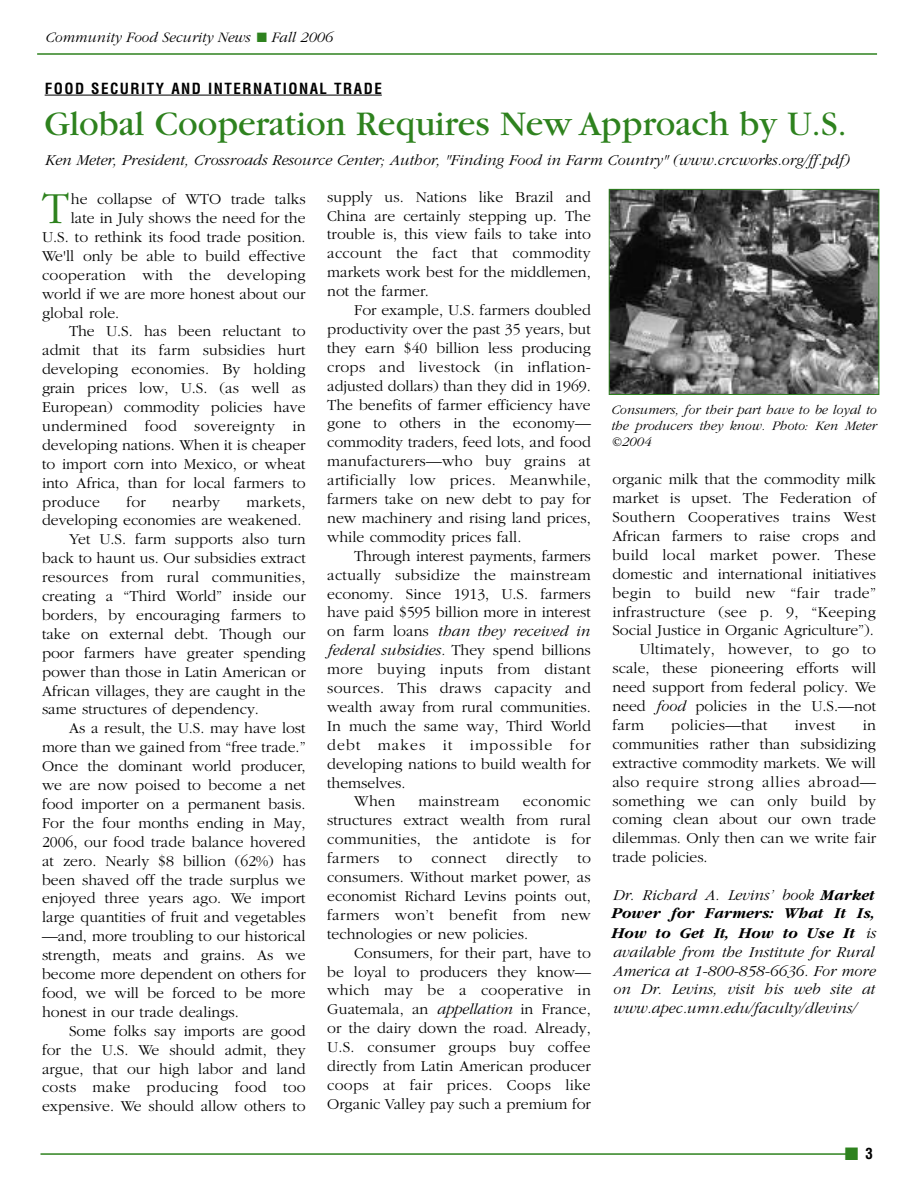
<style>
.page{position:relative;width:918px;height:1188px;background:#fff}
.page>*{position:absolute;margin:0;border:0;box-sizing:border-box;transform-origin:0 0}
.t1{font:300 46.05px "Garamond";color:#2e821e}
.t2{font:36px "Garamond";color:#2e821e}
.t3{font:300 15.75px/18.9px "Garamond";color:#000;text-align:justify}
.t4{font:300 15.75px "Garamond";letter-spacing:.02em;color:#000}
.t5{font:italic 300 15.75px/18.9px "Garamond";color:#000}
.t6{font:300 15.75px "Garamond";letter-spacing:.07em;color:#000}
.t7{font:700 condensed 15px "Helvetica";letter-spacing:.1em;color:#000}
.t8{font:italic 300 15px "Garamond";color:#000}
.t9{font:italic 300 13.5px/16.2px "Garamond";color:#000;text-align:justify}
.s1{color:#2e821e}
.s2{font-style:normal}
.s3{font-style:italic}
.s4{font-weight:700}
</style>
<div class="page">
<hr style="left:40px;top:1153px;width:810px;height:2px;background:#2e821e">
<hr style="left:37px;top:53px;width:840px;height:2px;background:#2e821e">
<img style="left:611px;top:191px;width:266px;height:202px">
<div style="left:609px;top:189px;width:270px;height:206px;border:1px solid #2e821e"></div>
<hr style="left:45px;top:95px;width:337px;height:1px;background:#000">
<p class="t8" style="left:45px;top:28px;width:289px">Community Food Security News <span class="s1">■</span> Fall 2006</p>
<p class="t7" style="left:45px;top:80px;width:339px">FOOD SECURITY AND INTERNATIONAL TRADE</p>
<h2 class="t2" style="left:44px;top:111px;width:804px">Global Cooperation Requires New Approach by U.S.</h2>
<p class="t5" style="left:44px;top:150px;width:806px">Ken Meter, President, Crossroads Resource Center; Author, "Finding Food in Farm Country" (www.crcworks.org/ff.pdf)</p>
<h1 class="t1" style="left:42px;top:180px;width:28px">T</h1>
<p class="t3" style="left:71px;top:189px;width:236px">he collapse of WTO trade talks</p>
<p class="t3" style="left:71px;top:208px;width:236px">late in July shows the need for the</p>
<p class="t3" style="left:42px;top:227px;width:265px">U.S. to rethink its food trade position.</p>
<p class="t3" style="left:42px;top:246px;width:265px">We'll only be able to build effective</p>
<p class="t4" style="left:42px;top:265px;width:265px">cooperation with the developing</p>
<p class="t3" style="left:42px;top:284px;width:265px">world if we are more honest about our</p>
<p class="t3" style="left:42px;top:303px;width:79px">global role.</p>
<p class="t3" style="left:69px;top:322px;width:238px">The U.S. has been reluctant to</p>
<p class="t3" style="left:42px;top:340px;width:265px">admit that its farm subsidies hurt</p>
<p class="t3" style="left:42px;top:359px;width:265px">developing economies. By holding</p>
<p class="t3" style="left:42px;top:378px;width:265px">grain prices low, U.S. (as well as</p>
<p class="t3" style="left:42px;top:397px;width:265px">European) commodity policies have</p>
<p class="t4" style="left:42px;top:416px;width:265px">undermined food sovereignty in</p>
<p class="t3" style="left:42px;top:435px;width:265px">developing nations. When it is cheaper</p>
<p class="t3" style="left:42px;top:454px;width:265px">to import corn into Mexico, or wheat</p>
<p class="t3" style="left:42px;top:473px;width:265px">into Africa, than for local farmers to</p>
<p class="t4" style="left:42px;top:492px;width:59px">produce</p>
<p class="t3" style="left:126px;top:492px;width:21px">for</p>
<p class="t3" style="left:172px;top:492px;width:49px">nearby</p>
<p class="t4" style="left:246px;top:492px;width:61px">markets,</p>
<p class="t3" style="left:42px;top:511px;width:261px">developing economies are weakened.</p>
<p class="t3" style="left:69px;top:529px;width:238px">Yet U.S. farm supports also turn</p>
<p class="t3" style="left:42px;top:548px;width:265px">back to haunt us. Our subsidies extract</p>
<p class="t4" style="left:42px;top:567px;width:265px">resources from rural communities,</p>
<p class="t3" style="left:42px;top:586px;width:265px">creating a “Third World” inside our</p>
<p class="t3" style="left:42px;top:605px;width:265px">borders, by encouraging farmers to</p>
<p class="t3" style="left:42px;top:624px;width:265px">take on external debt. Though our</p>
<p class="t3" style="left:42px;top:643px;width:265px">poor farmers have greater spending</p>
<p class="t3" style="left:42px;top:662px;width:265px">power than those in Latin American or</p>
<p class="t3" style="left:42px;top:681px;width:265px">African villages, they are caught in the</p>
<p class="t3" style="left:42px;top:700px;width:218px">same structures of dependency.</p>
<p class="t3" style="left:69px;top:718px;width:238px">As a result, the U.S. may have lost</p>
<p class="t3" style="left:42px;top:737px;width:265px">more than we gained from “free trade.”</p>
<p class="t3" style="left:42px;top:756px;width:265px">Once the dominant world producer,</p>
<p class="t3" style="left:42px;top:775px;width:265px">we are now poised to become a net</p>
<p class="t3" style="left:42px;top:794px;width:265px">food importer on a permanent basis.</p>
<p class="t3" style="left:42px;top:813px;width:265px">For the four months ending in May,</p>
<p class="t3" style="left:42px;top:832px;width:265px">2006, our food trade balance hovered</p>
<p class="t3" style="left:42px;top:851px;width:265px">at zero. Nearly $8 billion (62%) has</p>
<p class="t3" style="left:42px;top:870px;width:265px">been shaved off the trade surplus we</p>
<p class="t3" style="left:42px;top:889px;width:265px">enjoyed three years ago. We import</p>
<p class="t3" style="left:42px;top:907px;width:265px">large quantities of fruit and vegetables</p>
<p class="t3" style="left:42px;top:926px;width:265px">—and, more troubling to our historical</p>
<p class="t3" style="left:42px;top:945px;width:265px">strength, meats and grains. As we</p>
<p class="t3" style="left:42px;top:964px;width:265px">become more dependent on others for</p>
<p class="t3" style="left:42px;top:983px;width:265px">food, we will be forced to be more</p>
<p class="t3" style="left:42px;top:1002px;width:199px">honest in our trade dealings.</p>
<p class="t3" style="left:69px;top:1021px;width:238px">Some folks say imports are good</p>
<p class="t3" style="left:42px;top:1040px;width:265px">for the U.S. We should admit, they</p>
<p class="t3" style="left:42px;top:1059px;width:265px">argue, that our high labor and land</p>
<p class="t4" style="left:42px;top:1078px;width:265px">costs make producing food too</p>
<p class="t3" style="left:42px;top:1096px;width:265px">expensive. We should allow others to</p>
<p class="t3" style="left:327px;top:187px;width:265px">supply us. Nations like Brazil and China are certainly stepping up. The trouble is, this view fails to take into account the fact that commodity markets work best for the middlemen, not the farmer.</p>
<p class="t3" style="left:327px;top:300px;width:265px;text-indent:27px">For example, U.S. farmers doubled productivity over the past 35 years, but they earn $40 billion less producing crops and livestock (in inflation&shy;adjusted dollars) than they did in 1969.<br>The benefits of farmer efficiency have gone to others in the economy— commodity traders, feed lots, and food manufacturers—who buy grains at artificially low prices. Meanwhile, farmers take on new debt to pay for new machinery and rising land prices, while commodity prices fall.</p>
<p class="t3" style="left:354px;top:546px;width:238px">Through interest payments, farmers</p>
<p class="t4" style="left:327px;top:565px;width:265px">actually subsidize the mainstream</p>
<p class="t3" style="left:327px;top:584px;width:265px">economy. Since 1913, U.S. farmers</p>
<p class="t3" style="left:327px;top:603px;width:265px">have paid $595 billion more in interest</p>
<p class="t5" style="left:327px;top:621px;width:264px"><span class="s2">on farm loans</span> than they received in</p>
<p class="t5" style="left:327px;top:640px;width:265px">federal subsidies. <span class="s2">They spend billions</span></p>
<p class="t4" style="left:327px;top:659px;width:265px">more buying inputs from distant</p>
<p class="t4" style="left:327px;top:678px;width:265px">sources. This draws capacity and</p>
<p class="t3" style="left:327px;top:697px;width:265px">wealth away from rural communities.</p>
<p class="t3" style="left:327px;top:716px;width:265px">In much the same way, Third World</p>
<p class="t6" style="left:327px;top:735px;width:265px">debt makes it impossible for</p>
<p class="t3" style="left:327px;top:754px;width:265px">developing nations to build wealth for</p>
<p class="t3" style="left:327px;top:773px;width:80px">themselves.</p>
<p class="t3" style="left:354px;top:792px;width:42px">When</p>
<p class="t4" style="left:419px;top:792px;width:82px">mainstream</p>
<p class="t3" style="left:327px;top:792px;width:265px;text-indent:196px">economic structures extract wealth from rural communities, the antidote is for farmers to connect directly to consumers. Without market power, as economist Richard Levins points out, farmers won’t benefit from new technologies or new policies.</p>
<p class="t3" style="left:327px;top:943px;width:265px;text-indent:27px">Consumers, for their part, have to be loyal to producers they know— which may be a cooperative in Guatemala, an <span class="s3">appellation</span> in France, or the dairy down the road. Already, U.S. consumer groups buy coffee directly from Latin American producer coops at fair prices. Coops like Organic Valley pay such a premium for</p>
<p class="t9" style="left:611px;top:401px;width:267px">Consumers, for their part have to be loyal to the producers they know. Photo: Ken Meter ©2004</p>
<p class="t3" style="left:612px;top:469px;width:265px">organic milk that the commodity milk</p>
<p class="t3" style="left:612px;top:488px;width:265px">market is upset. The Federation of</p>
<p class="t4" style="left:612px;top:507px;width:265px">Southern Cooperatives trains West</p>
<p class="t3" style="left:612px;top:526px;width:265px">African farmers to raise crops and</p>
<p class="t4" style="left:612px;top:545px;width:265px">build local market power. These</p>
<p class="t3" style="left:612px;top:564px;width:265px">domestic and international initiatives</p>
<p class="t4" style="left:612px;top:583px;width:265px">begin to build new “fair trade”</p>
<p class="t4" style="left:612px;top:602px;width:265px">infrastructure (see p. 9, “Keeping</p>
<p class="t3" style="left:612px;top:621px;width:263px">Social Justice in Organic Agriculture”).</p>
<p class="t4" style="left:639px;top:640px;width:238px">Ultimately, however, to go to</p>
<p class="t3" style="left:612px;top:658px;width:265px">scale, these pioneering efforts will</p>
<p class="t3" style="left:612px;top:677px;width:265px">need support from federal policy. We</p>
<p class="t3" style="left:612px;top:696px;width:265px">need <span class="s3">food</span> policies in the U.S.—not</p>
<p class="t3" style="left:612px;top:715px;width:33px">farm</p>
<p class="t4" style="left:671px;top:715px;width:98px">policies—that</p>
<p class="t3" style="left:795px;top:715px;width:42px">invest</p>
<p class="t3" style="left:612px;top:715px;width:265px;text-indent:250px">in communities rather than subsidizing extractive commodity markets. We will also require strong allies abroad— something we can only build by coming clean about our own trade dilemmas. Only then can we write fair trade policies.</p>
<p class="t5" style="left:612px;top:885px;width:265px">Dr. Richard A. Levins’ book <span class="s4">Market Power for Farmers: What It Is, How to Get It, How to Use It</span> is available from the Institute for Rural America at 1-800-858-6636. For more on Dr. Levins, visit his web site at www.apec.umn.edu/faculty/dlevins/</p>
<p class="t7" style="left:845px;top:1145px;width:30px"><span class="s1">■</span> 3</p>
</div>
